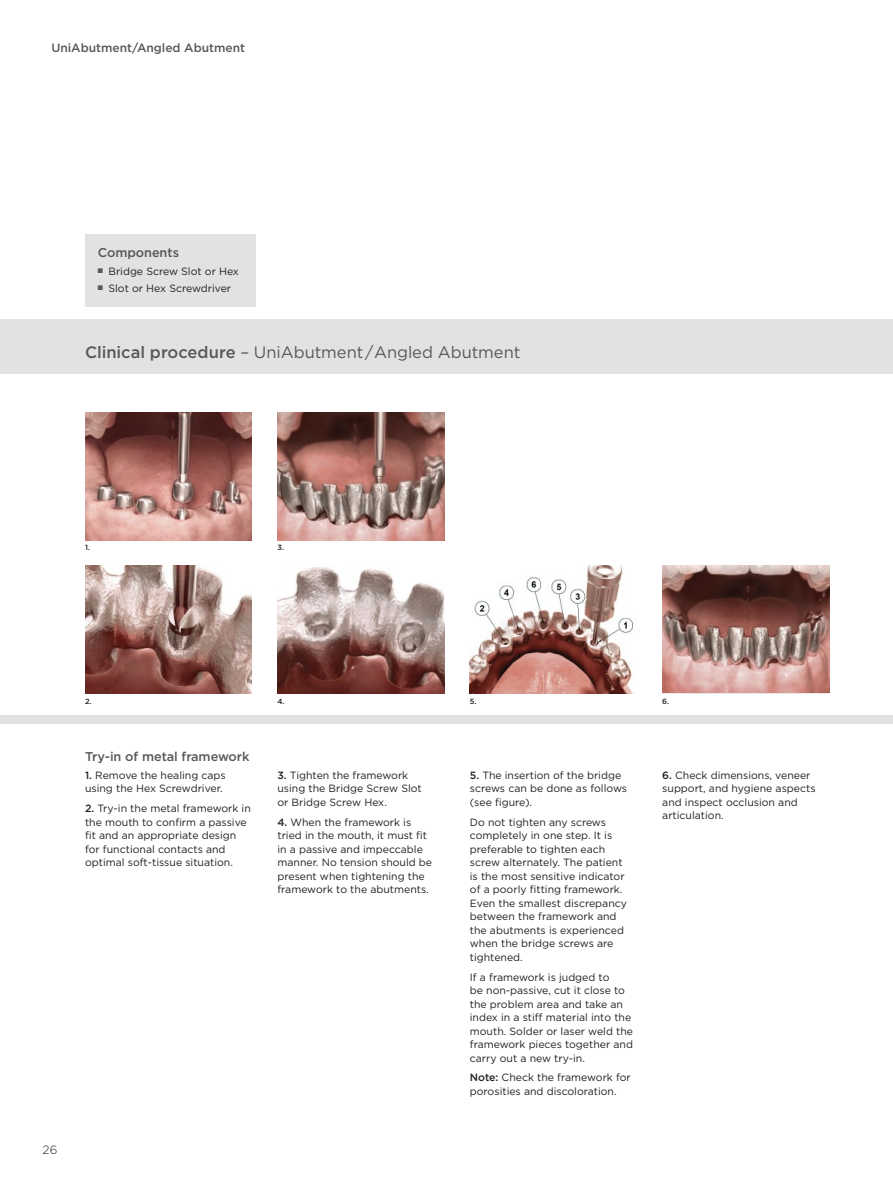
<style>
.page{position:relative;width:893px;height:1191px;background:#fff}
.page>*{position:absolute;margin:0;border:0;box-sizing:border-box;transform-origin:0 0}
.Heading_3_Gotham_-_1{font:16.5px "Gotham";letter-spacing:-.005em;color:#57585a}
.Subline_Gotham_Mediu{font:500 12.75px "Gotham";letter-spacing:-.005em;color:#57585a}
.Subsection_title_Got{font:500 12px "Gotham";color:#57585a}
.t1{font:300 12px "Gotham";color:#231f20}
.Captions_Gotham_Book{font:10.5px/13.5px "Gotham";color:#231f20}
.Image_figures{font:500 7.5px "Gotham";color:#231f20}
.s1{font-weight:500}
</style>
<div class="page">
<div style="left:0;top:319px;width:893px;height:404px;background:#e1e2e4"></div>
<div style="left:0;top:374px;width:893px;height:340px;background:#fff"></div>
<img style="left:85px;top:566px;width:167px;height:127px">
<img style="left:85px;top:412px;width:167px;height:128px">
<img style="left:470px;top:566px;width:163px;height:127px">
<img style="left:277px;top:567px;width:167px;height:126px">
<img style="left:277px;top:412px;width:167px;height:128px">
<img style="left:662px;top:566px;width:167px;height:127px">
<div style="left:85px;top:234px;width:170px;height:72px;background:#e1e2e4"></div>
<p class="Subsection_title_Got" style="left:51px;top:40px;width:195px">UniAbutment/Angled Abutment</p>
<p class="Subline_Gotham_Mediu" style="left:98px;top:244px;width:83px">Components</p>
<p class="Captions_Gotham_Book" style="left:98px;top:264px;width:143px"><sup>■</sup> Bridge Screw Slot or Hex</p>
<p class="Captions_Gotham_Book" style="left:98px;top:282px;width:135px"><sup>■</sup> Slot or Hex Screwdriver</p>
<p class="Heading_3_Gotham_-_1" style="left:85px;top:341px;width:437px"><span class="s1">Clinical procedure</span> – UniAbutment/Angled Abutment</p>
<p class="Image_figures" style="left:85px;top:543px;width:6px">1.</p>
<p class="Image_figures" style="left:277px;top:543px;width:8px">3.</p>
<p class="t1" style="left:43px;top:1142px;width:16px">26</p>
<p class="Image_figures" style="left:85px;top:696px;width:8px">2.</p>
<p class="Subline_Gotham_Mediu" style="left:85px;top:748px;width:166px">Try-in of metal framework</p>
<p class="Captions_Gotham_Book" style="left:85px;top:768px;width:142px"><span class="s1">1.</span> Remove the healing caps using the Hex Screwdriver.</p>
<p class="Captions_Gotham_Book" style="left:85px;top:801px;width:167px"><span class="s1">2.</span> Try-in the metal framework in the mouth to confirm a passive fit and an appropriate design for functional contacts and optimal soft-tissue situation.</p>
<p class="Image_figures" style="left:277px;top:696px;width:9px">4.</p>
<p class="Image_figures" style="left:470px;top:696px;width:8px">5.</p>
<p class="Image_figures" style="left:662px;top:696px;width:8px">6.</p>
<p class="Captions_Gotham_Book" style="left:277px;top:768px;width:146px"><span class="s1">3.</span> Tighten the framework using the Bridge Screw Slot or Bridge Screw Hex.</p>
<p class="Captions_Gotham_Book" style="left:277px;top:815px;width:156px"><span class="s1">4.</span> When the framework is tried in the mouth, it must fit in a passive and impeccable manner. No tension should be present when tightening the framework to the abutments.</p>
<p class="Captions_Gotham_Book" style="left:470px;top:768px;width:159px"><span class="s1">5.</span> The insertion of the bridge screws can be done as follows (see figure).</p>
<p class="Captions_Gotham_Book" style="left:470px;top:815px;width:159px">Do not tighten any screws completely in one step. It is preferable to tighten each screw alternately. The patient is the most sensitive indicator of a poorly fitting framework.<br>Even the smallest discrepancy between the framework and the abutments is experienced when the bridge screws are tightened.</p>
<p class="Captions_Gotham_Book" style="left:470px;top:969px;width:165px">If a framework is judged to<br>be non-passive, cut it close to the problem area and take an index in a stiff material into the mouth. Solder or laser weld the framework pieces together and carry out a new try-in.</p>
<p class="Captions_Gotham_Book" style="left:470px;top:1070px;width:162px"><span class="s1">Note:</span> Check the framework for porosities and discoloration.</p>
<p class="Captions_Gotham_Book" style="left:662px;top:768px;width:155px"><span class="s1">6.</span> Check dimensions, veneer support, and hygiene aspects and inspect occlusion and articulation.</p>
</div>
